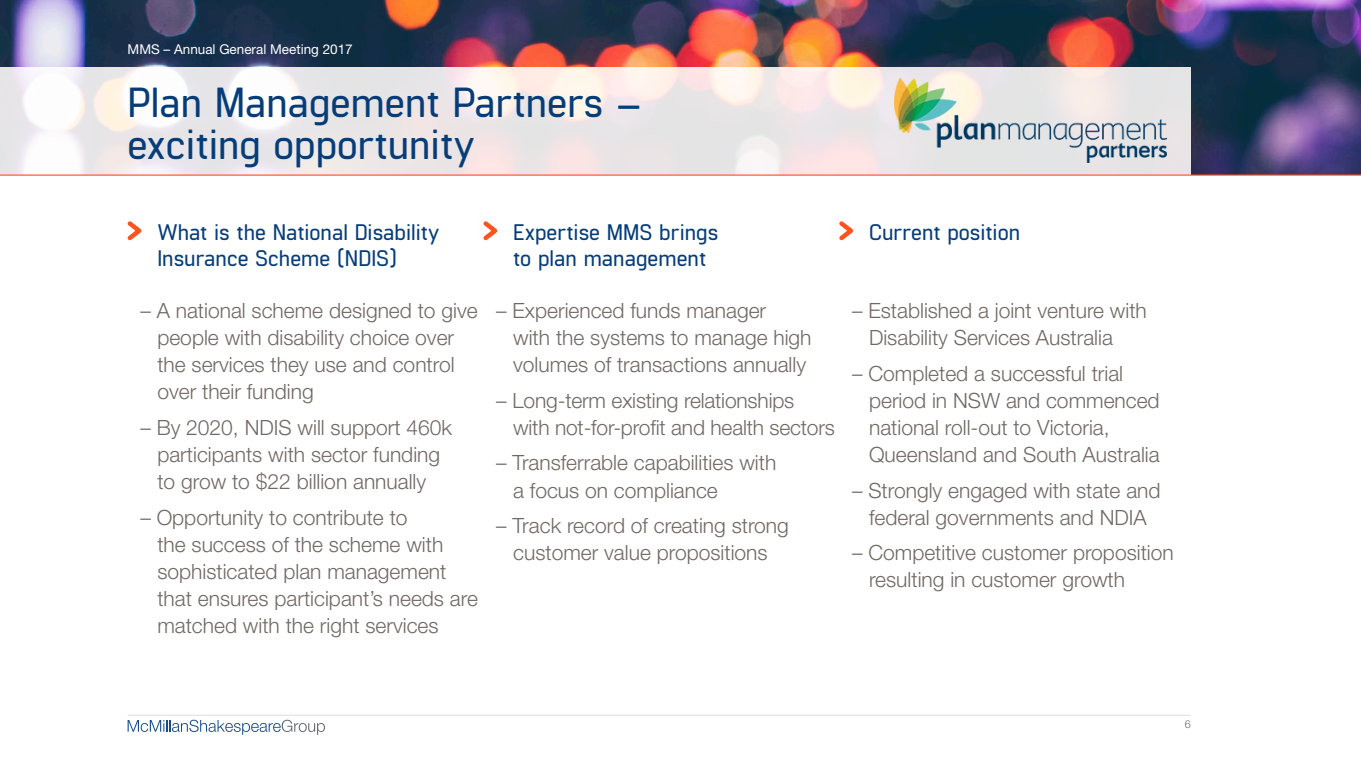
<style>
.page{position:relative;width:1361px;height:766px;background:#fff}
.page>*{position:absolute;margin:0;border:0;box-sizing:border-box;transform-origin:0 0}
.t1{font:600 42px/42px "Manifold CF";color:#063d79}
.t2{font:600 22.5px/25.5px "Manifold CF";color:#063d79}
.t3{font:300 21px/27px "Helvetica Neue";color:#716863}
.t4{font:13.5px "Helvetica Neue";color:#fff}
.t5{font:300 10.8px "Helvetica Neue";color:#716863}
</style>
<div class="page">
<img style="left:0;top:0;width:1361px;height:174px">
<hr style="left:0;top:174px;width:1361px;height:2px;background:#fc531f">
<hr style="left:128px;top:714px;width:1063px;height:1px;background:#dfdbd9">
<svg style="left:128px;top:719px;width:197px;height:15px"></svg>
<svg style="left:0;top:67px;width:1191px;height:107px;fill:#ece5e7"></svg>
<svg style="left:127px;top:221px;width:15px;height:20px"></svg>
<svg style="left:483px;top:221px;width:15px;height:20px"></svg>
<svg style="left:839px;top:221px;width:14px;height:20px"></svg>
<img style="left:895px;top:79px;width:272px;height:84px">
<p class="t4" style="left:128px;top:41px;width:227px">MMS – Annual General Meeting 2017</p>
<h1 class="t1" style="left:128px;top:84px;width:516px">Plan Management Partners – exciting opportunity</h1>
<p class="t2" style="left:157px;top:221px;width:284px">What is the National Disability<br>Insurance Scheme (NDIS)</p>
<p class="t3" style="left:157px;top:297px;width:322px;text-indent:-17px">– A national scheme designed to give people with disability choice over the services they use and control over their funding</p>
<p class="t3" style="left:140px;top:413px;width:313px;text-align:center">– By 2020, NDIS will support 460k participants with sector funding<br>to grow to $22 billion annually</p>
<p class="t3" style="left:157px;top:503px;width:322px;text-indent:-17px">– Opportunity to contribute to<br>the success of the scheme with sophisticated plan management that ensures participant’s needs are matched with the right services</p>
<p class="t2" style="left:513px;top:221px;width:207px">Expertise MMS brings to plan management</p>
<p class="t3" style="left:513px;top:297px;width:300px;text-indent:-17px">– Experienced funds manager<br>with the systems to manage high volumes of transactions annually</p>
<p class="t3" style="left:513px;top:386px;width:323px;text-indent:-17px">– Long-term existing relationships with not-for-profit and health sectors</p>
<p class="t3" style="left:513px;top:449px;width:265px;text-indent:-17px">– Transferrable capabilities with a focus on compliance</p>
<p class="t3" style="left:496px;top:511px;width:294px;text-align:center">– Track record of creating strong customer value propositions</p>
<p class="t2" style="left:869px;top:221px;width:153px">Current position</p>
<p class="t3" style="left:869px;top:297px;width:279px;text-indent:-17px">– Established a joint venture with<br>Disability Services Australia</p>
<p class="t3" style="left:869px;top:359px;width:292px;text-indent:-17px">– Completed a successful trial period in NSW and commenced national roll-out to Victoria,<br>Queensland and South Australia</p>
<p class="t3" style="left:852px;top:476px;width:310px;text-align:center">– Strongly engaged with state and federal governments and NDIA</p>
<p class="t3" style="left:869px;top:538px;width:306px;text-indent:-17px">– Competitive customer proposition resulting in customer growth</p>
<p class="t5" style="left:1185px;top:717px;width:8px">6</p>
</div>
